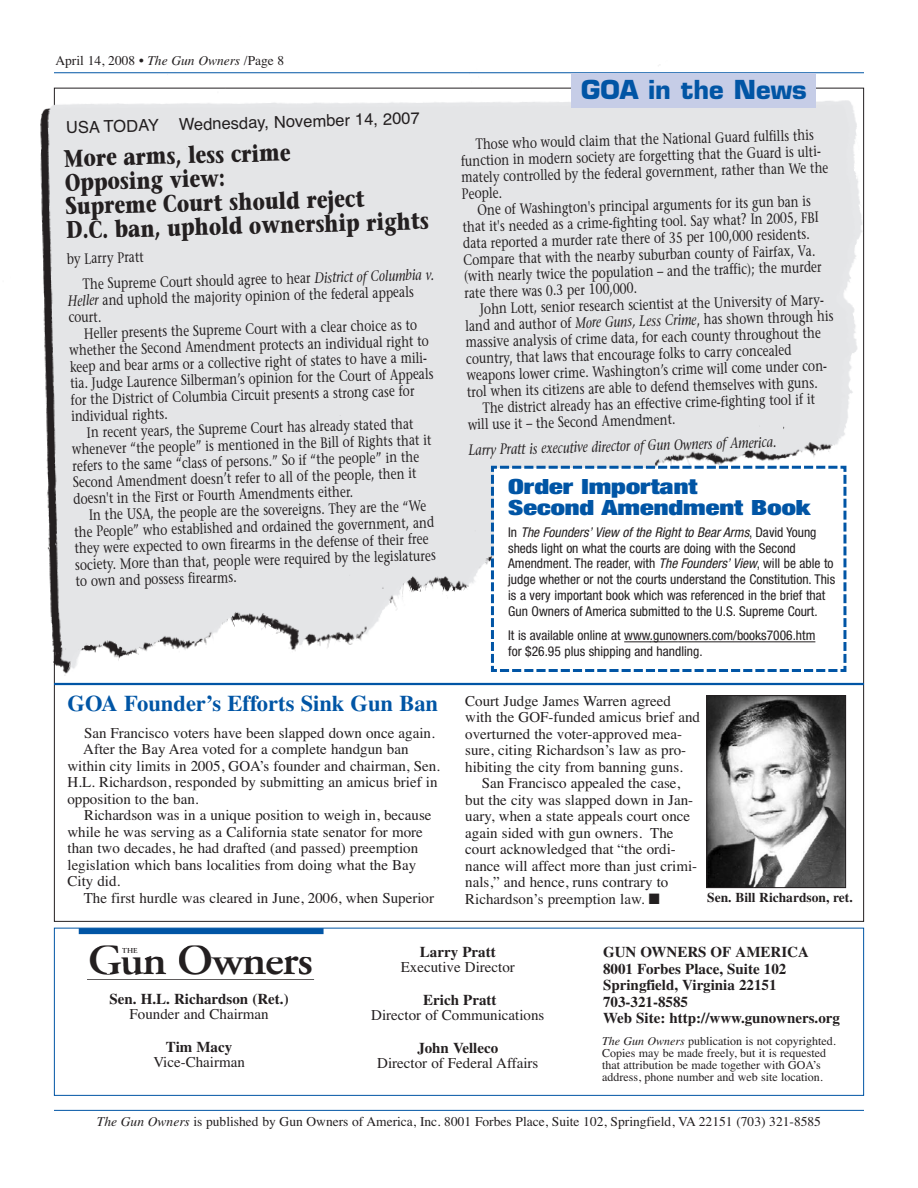
<style>
.page{position:relative;width:918px;height:1188px;background:#fff}
.page>*{position:absolute;margin:0;border:0;box-sizing:border-box;transform-origin:0 0}
.t1{font:600 43.35px "Adobe Garamond";letter-spacing:-.025em;color:#231f20;scale:1.05 1}
.t2{font:700 25.5px "Eurostile";color:#0155a5}
.t3{font:700 24px/24.2px "Stone Serif";color:#231f20;scale:.8 1}
.t4{font:700 22.5px "Times";color:#0155a5}
.t5{font:900 expanded 21px/21px "Helvetica Neue";color:#0155a5;scale:1.35 1}
.t6{font:16.5px "Helvetica";color:#231f20}
.t7{font:15px/16.4px "Stone Serif";color:#231f20;scale:.8 1}
.t8{font:15px/16.5px "Times";color:#231f20}
.t9{font:700 15px/16.5px "Times";color:#231f20}
.t10{font:italic 15px "Stone Serif";color:#231f20;scale:.8 1}
.t11{font:condensed 13.5px/15.8px "Helvetica Neue";color:#231f20}
.t12{font:13.5px "Times";color:#231f20}
.t13{font:700 13.5px "Times";color:#231f20}
.t14{font:12px/12px "Times";color:#231f20}
.t15{font:600 7.5px "Adobe Garamond";color:#231f20}
.s1{font-style:italic}
</style>
<div class="page">
<hr style="left:54px;top:1110px;width:810px;height:1px;background:#0155a5">
<div style="left:54px;top:928px;width:810px;height:168px;border:1px solid #0155a5"></div>
<hr style="left:87px;top:979px;width:227px;height:1px;background:#231f20">
<div style="left:79px;top:928px;width:245px;height:6px;background:#0155a5"></div>
<img style="left:708px;top:760px;width:136px;height:126px">
<div style="left:706px;top:695px;width:140px;height:193px;border:1px solid #231f20"></div>
<img style="left:40px;top:64px;width:825px;height:692px">
<svg style="left:489px;top:464px;width:359px;height:210px"></svg>
<hr style="left:678px;top:642px;width:137px;height:1px;background:#231f20">
<div style="left:572px;top:74px;width:244px;height:34px;background:#c6cde7"></div>
<p class="t12" style="left:56px;top:52px;width:230px">April 14, 2008 • <span class="s1">The Gun Owners</span> /Page 8</p>
<p class="t6" style="left:66px;top:119px;width:355px;rotate:-2deg">USA TODAY Wednesday, November 14, 2007</p>
<h3 class="t3" style="left:63px;top:150px;width:455px;rotate:-2deg">More arms, less crime<br>Opposing view:<br>Supreme Court should reject<br>D.C. ban, uphold ownership rights</h3>
<p class="t7" style="left:82px;top:247px;width:441px;line-height:26.2px;text-indent:-15px;rotate:-2deg">by Larry Pratt<br>The Supreme Court should agree to hear <span class="s1">District of Columbia v.</span></p>
<p class="t7" style="left:68px;top:296px;width:434px;line-height:15px;rotate:-2deg"><span class="s1">Heller</span> and uphold the majority opinion of the federal appeals court.</p>
<p class="t7" style="left:68px;top:329px;width:456px;text-indent:16px;rotate:-2deg">Heller presents the Supreme Court with a clear choice as to whether the Second Amendment protects an individual right to keep and bear arms or a collective right of states to have a mili&shy;tia. Judge Laurence Silberman’s opinion for the Court of Appeals for the District of Columbia Circuit presents a strong case for individual rights.</p>
<p class="t7" style="left:71px;top:428px;width:451px;text-indent:16px;rotate:-2deg">In recent years, the Supreme Court has already stated that whenever “the people” is mentioned in the Bill of Rights that it refers to the same “class of persons.” So if “the people” in the Second Amendment doesn’t refer to all of the people, then it doesn't in the First or Fourth Amendments either.</p>
<p class="t7" style="left:73px;top:510px;width:453px;text-indent:16px;rotate:-2deg">In the USA, the people are the sovereigns. They are the “We the People” who established and ordained the government, and they were expected to own firearms in the defense of their free society. More than that, people were required by the legislatures to own and possess firearms.</p>
<h3 class="t4" style="left:68px;top:695px;width:372px">GOA Founder’s Efforts Sink Gun Ban</h3>
<p class="t8" style="left:84px;top:724px;width:352px">San Francisco voters have been slapped down once again.</p>
<p class="t8" style="left:83px;top:741px;width:327px">After the Bay Area voted for a complete handgun ban</p>
<p class="t8" style="left:67px;top:757px;width:374px">within city limits in 2005, GOA’s founder and chairman, Sen.</p>
<p class="t8" style="left:67px;top:774px;width:372px">H.L. Richardson, responded by submitting an amicus brief in</p>
<p class="t8" style="left:67px;top:790px;width:133px">opposition to the ban.</p>
<p class="t8" style="left:84px;top:807px;width:349px">Richardson was in a unique position to weigh in, because</p>
<p class="t8" style="left:67px;top:823px;width:357px">while he was serving as a California state senator for more</p>
<p class="t8" style="left:67px;top:840px;width:352px">than two decades, he had drafted (and passed) preemption</p>
<p class="t8" style="left:67px;top:856px;width:350px">legislation which bans localities from doing what the Bay</p>
<p class="t8" style="left:67px;top:873px;width:54px">City did.</p>
<p class="t8" style="left:84px;top:889px;width:352px">The first hurdle was cleared in June, 2006, when Superior</p>
<h2 class="t2" style="left:581px;top:80px;width:227px">GOA in the News</h2>
<p class="t7" style="left:460px;top:139px;width:461px;text-indent:16px;rotate:-2deg">Those who would claim that the National Guard fulfills this function in modern society are forgetting that the Guard is ulti&shy;mately controlled by the federal government, rather than We the People.</p>
<p class="t7" style="left:461px;top:205px;width:449px;text-indent:16px;rotate:-2deg">One of Washington's principal arguments for its gun ban is that it's needed as a crime-fighting tool. Say what? In 2005, FBI data reported a murder rate there of 35 per 100,000 residents.<br>Compare that with the nearby suburban county of Fairfax, Va. (with nearly twice the population – and the traffic); the murder rate there was 0.3 per 100,000.</p>
<p class="t7" style="left:464px;top:304px;width:463px;text-indent:16px;rotate:-2deg">John Lott, senior research scientist at the University of Mary&shy;land and author of <span class="s1">More Guns, Less Crime</span>, has shown through his massive analysis of crime data, for each county throughout the country, that laws that encourage folks to carry concealed weapons lower crime. Washington’s crime will come under con&shy;trol when its citizens are able to defend themselves with guns.</p>
<p class="t7" style="left:467px;top:403px;width:437px;line-height:15.8px;text-indent:15px;rotate:-2deg">The district already has an effective crime-fighting tool if it will use it – the Second Amendment.</p>
<p class="t10" style="left:468px;top:445px;width:387px;rotate:-2deg">Larry Pratt is executive director of Gun Owners of America.</p>
<h3 class="t5" style="left:508px;top:478px;width:225px">Order Important<br>Second Amendment Book</h3>
<p class="t11" style="left:508px;top:525px;width:328px">In <span class="s1">The Founders’ View of the Right to Bear Arms</span>, David Young sheds light on what the courts are doing with the Second Amendment. The reader, with <span class="s1">The Founders’ View</span>, will be able to judge whether or not the courts understand the Constitution. This is a very important book which was referenced in the brief that Gun Owners of America submitted to the U.S. Supreme Court.</p>
<p class="t11" style="left:508px;top:629px;width:309px">It is available online at www.gunowners.com/books7006.htm for $26.95 plus shipping and handling.</p>
<p class="t8" style="left:465px;top:692px;width:236px">Court Judge James Warren agreed with the GOF-funded amicus brief and overturned the voter-approved mea&shy;sure, citing Richardson’s law as pro&shy;hibiting the city from banning guns.</p>
<p class="t8" style="left:465px;top:775px;width:233px;text-indent:17px">San Francisco appealed the case, but the city was slapped down in Jan&shy;uary, when a state appeals court once again sided with gun owners. The court acknowledged that “the ordi&shy;nance will affect more than just crimi&shy;nals,” and hence, runs contrary to Richardson’s preemption law. ■</p>
<p class="t13" style="left:707px;top:893px;width:147px">Sen. Bill Richardson, ret.</p>
<h1 class="t1" style="left:88px;top:943px;width:216px">Gun Owners</h1>
<p class="t15" style="left:122px;top:947px;width:17px">THE</p>
<p class="t9" style="left:110px;top:993px;width:181px">Sen. H.L. Richardson (Ret.)</p>
<p class="t8" style="left:130px;top:1006px;width:141px">Founder and Chairman</p>
<p class="t9" style="left:166px;top:1041px;width:68px">Tim Macy</p>
<p class="t8" style="left:153px;top:1054px;width:93px">Vice-Chairman</p>
<p class="t9" style="left:420px;top:945px;width:77px">Larry Pratt</p>
<p class="t8" style="left:401px;top:958px;width:116px">Executive Director</p>
<p class="t9" style="left:423px;top:993px;width:75px">Erich Pratt</p>
<p class="t8" style="left:371px;top:1006px;width:175px">Director of Communications</p>
<p class="t9" style="left:417px;top:1041px;width:82px">John Velleco</p>
<p class="t8" style="left:377px;top:1054px;width:163px">Director of Federal Affairs</p>
<p class="t9" style="left:603px;top:945px;width:238px">GUN OWNERS OF AMERICA<br>8001 Forbes Place, Suite 102<br>Springfield, Virginia 22151<br>703-321-8585<br>Web Site: http://www.gunowners.org</p>
<p class="t14" style="left:602px;top:1035px;width:235px"><span class="s1">The Gun Owners</span> publication is not copyrighted.<br>Copies may be made freely, but it is requested that attribution be made together with GOA’s address, phone number and web site location.</p>
<p class="t12" style="left:97px;top:1113px;width:726px"><span class="s1">The Gun Owners</span> is published by Gun Owners of America, Inc. 8001 Forbes Place, Suite 102, Springfield, VA 22151 (703) 321-8585</p>
</div>
